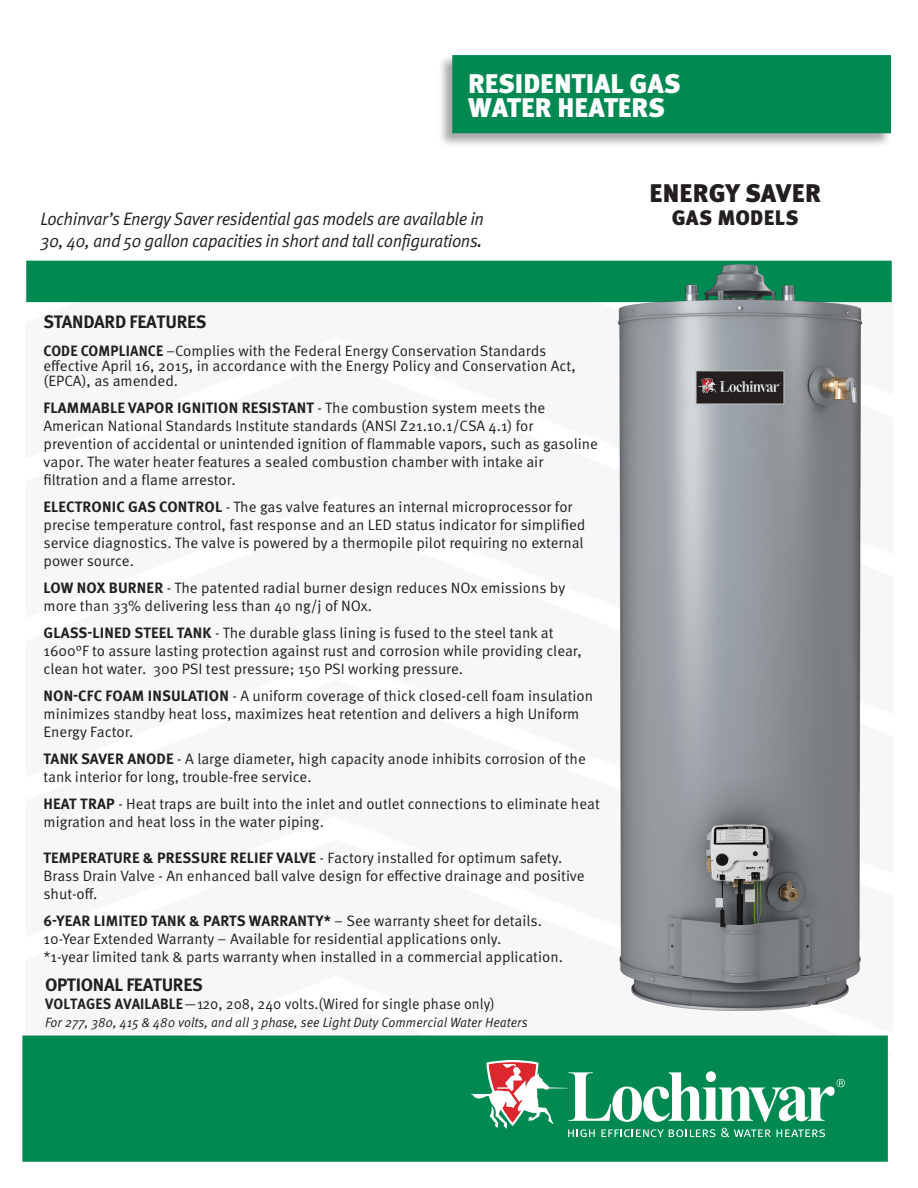
<style>
.page{position:relative;width:918px;height:1188px;background:#fff}
.page>*{position:absolute;margin:0;border:0;box-sizing:border-box;transform-origin:0 0}
.t1{font:900 27px "Meta Pro";color:#fff}
.t2{font:900 25.5px "Meta Pro";letter-spacing:.01em;color:#231f20}
.t3{font:900 21px "Meta Pro";letter-spacing:.015em;color:#231f20}
.t4{font:18px/21.6px "Meta Pro Norm Ita";letter-spacing:-.025em;color:#231f20;scale:.95 1}
.t5{font:700 18px "Meta Pro";letter-spacing:-.015em;color:#231f20}
.Feature___Items{font:15px/18px "Meta Pro Norm";color:#231f20}
.Feature___Items-2{font:15px/15px "Meta Pro Norm";color:#231f20;scale:.95 1}
.t6{font:700 15px "Meta Pro";letter-spacing:.01em;color:#231f20}
.chart_rat_copy{font:13.5px "Meta Pro Norm Ita";color:#231f20;scale:.95 1}
.s1{font-family:"Calibri";font-weight:700;font-style:italic}
.s2{font-family:"Meta Pro";font-weight:700}
.s3{font-family:"Meta Pro Norm";font-weight:400}
</style>
<div class="page">
<div style="left:438px;top:54px;width:454px;height:93px;background:#040503;opacity:.35"></div>
<div style="left:452px;top:55px;width:439px;height:78px;background:#008a52;border:2px solid #008a52"></div>
<div style="left:26px;top:261px;width:866px;height:41px;background:#008a52"></div>
<div style="left:22px;top:1036px;width:866px;height:126px;background:#008a52;border:2px solid #008a52"></div>
<img style="left:608px;top:260px;width:257px;height:751px">
<svg style="left:471px;top:1060px;width:374px;height:77px"></svg>
<p class="t1" style="left:468px;top:62px;width:214px">RESIDENTIAL GAS</p>
<p class="t1" style="left:468px;top:86px;width:198px">WATER HEATERS</p>
<p class="t4" style="left:40px;top:207px;width:469px">Lochinvar’s Energy Saver residential gas models are available in<br>30, 40, and 50 gallon capacities in short and tall configurations<span class="s1">.</span></p>
<p class="t5" style="left:44px;top:307px;width:165px">STANDARD FEATURES</p>
<p class="Feature___Items-2" style="left:44px;top:342px;width:562px"><span class="s2">CODE COMPLIANCE</span> –Complies with the Federal Energy Conservation Standards effective April 16, 2015, in accordance with the Energy Policy and Conservation Act, (EPCA), as amended.</p>
<p class="Feature___Items" style="left:44px;top:397px;width:556px"><span class="s2">FLAMMABLE VAPOR IGNITION RESISTANT</span> - The combustion system meets the American National Standards Institute standards (ANSI Z21.10.1/CSA 4.1) for prevention of accidental or unintended ignition of flammable vapors, such as gasoline vapor. The water heater features a sealed combustion chamber with intake air filtration and a flame arrestor.</p>
<p class="Feature___Items" style="left:44px;top:496px;width:544px"><span class="s2">ELECTRONIC GAS CONTROL</span> - The gas valve features an internal microprocessor for precise temperature control, fast response and an LED status indicator for simplified service diagnostics. The valve is powered by a thermopile pilot requiring no external power source.</p>
<p class="Feature___Items" style="left:44px;top:577px;width:523px"><span class="s2">LOW NOX BURNER</span> - The patented radial burner design reduces NOx emissions by more than 33% delivering less than 40 ng/j of NOx.</p>
<p class="Feature___Items" style="left:44px;top:622px;width:540px"><span class="s2">GLASS-LINED STEEL TANK</span> - The durable glass lining is fused to the steel tank at<br>1600°F to assure lasting protection against rust and corrosion while providing clear, clean hot water. 300 PSI test pressure; 150 PSI working pressure.</p>
<p class="Feature___Items" style="left:44px;top:685px;width:551px"><span class="s2">NON-CFC FOAM INSULATION</span> - A uniform coverage of thick closed-cell foam insulation minimizes standby heat loss, maximizes heat retention and delivers a high Uniform<br>Energy Factor.</p>
<p class="Feature___Items" style="left:44px;top:748px;width:544px"><span class="s2">TANK SAVER ANODE</span> - A large diameter, high capacity anode inhibits corrosion of the tank interior for long, trouble-free service.</p>
<p class="Feature___Items" style="left:44px;top:793px;width:558px"><span class="s2">HEAT TRAP</span> - Heat traps are built into the inlet and outlet connections to eliminate heat migration and heat loss in the water piping.</p>
<p class="Feature___Items" style="left:44px;top:847px;width:520px"><span class="s2">TEMPERATURE &amp; PRESSURE RELIEF VALVE</span> - Factory installed for optimum safety.</p>
<p class="Feature___Items" style="left:44px;top:865px;width:543px">Brass Drain Valve - An enhanced ball valve design for effective drainage and positive shut-off.</p>
<p class="t6" style="left:44px;top:909px;width:500px">6-YEAR LIMITED TANK &amp; PARTS WARRANTY* <span class="s3">– See warranty sheet for details.</span></p>
<p class="Feature___Items" style="left:44px;top:928px;width:459px">10-Year Extended Warranty – Available for residential applications only.</p>
<p class="Feature___Items" style="left:44px;top:946px;width:521px">*1-year limited tank &amp; parts warranty when installed in a commercial application.</p>
<p class="t5" style="left:45px;top:971px;width:159px">OPTIONAL FEATURES</p>
<p class="Feature___Items-2" style="left:45px;top:996px;width:475px"><span class="s2">VOLTAGES AVAILABLE</span>—120, 208, 240 volts.(Wired for single phase only)</p>
<p class="chart_rat_copy" style="left:45px;top:1013px;width:510px">For 277, 380, 415 &amp; 480 volts, and all 3 phase, see Light Duty Commercial Water Heaters</p>
<p class="t2" style="left:649px;top:173px;width:173px">ENERGY SAVER</p>
<p class="t3" style="left:672px;top:201px;width:128px">GAS MODELS</p>
</div>
